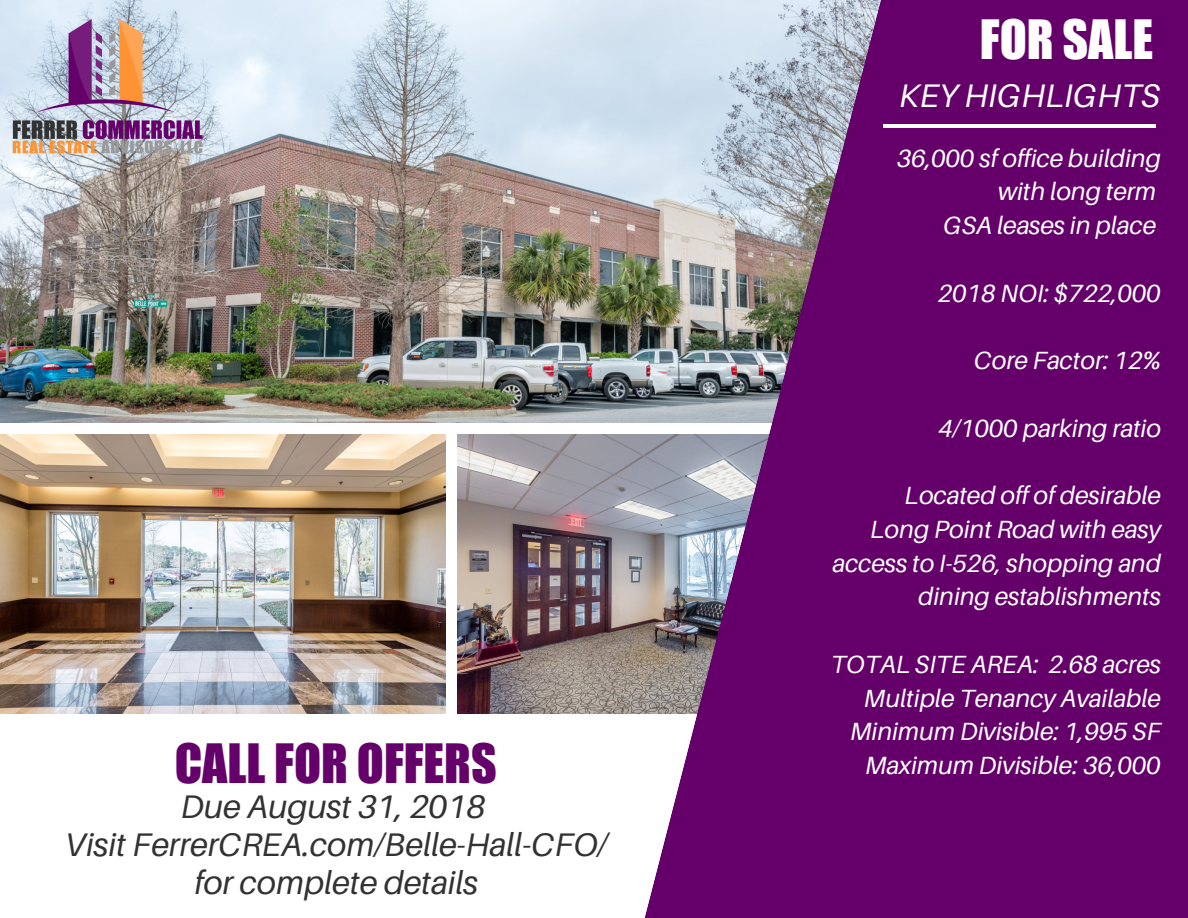
<style>
.page{position:relative;width:1188px;height:918px;background:#fff}
.page>*{position:absolute;margin:0;border:0;box-sizing:border-box;transform-origin:0 0}
.t1{font:49.8px "Impact";color:#65006b}
.t2{font:49.8px "Impact";color:#fff}
.t3{font:italic 32.7px/38.2px "Aileron";color:#323232;text-align:center}
.t4{font:italic 32.7px "Aileron";color:#fff}
.t5{font:italic 24.9px/33.8px "Aileron";color:#fff;text-align:right}
</style>
<div class="page">
<img style="left:0;top:0;width:645px;height:423px">
<img style="left:0;top:434px;width:446px;height:279px">
<img style="left:458px;top:434px;width:187px;height:279px">
<svg style="left:645px;top:0;width:543px;height:918px;background:#75287c"></svg>
<img style="left:12px;top:19px;width:190px;height:135px">
<hr style="left:883px;top:124px;width:22px;height:4px;background:#fff">
<hr style="left:1133px;top:124px;width:23px;height:4px;background:#fff">
<hr style="left:905px;top:124px;width:156px;height:4px;background:#fff">
<hr style="left:1061px;top:124px;width:73px;height:4px;background:#fff">
<h1 class="t1" style="left:175px;top:733px;width:324px">CALL FOR OFFERS</h1>
<h2 class="t3" style="left:65px;top:787px;width:544px">Due August 31, 2018<br>Visit FerrerCREA.com/Belle-Hall-CFO/ for complete details</h2>
<h1 class="t2" style="left:980px;top:8px;width:175px">FOR SALE</h1>
<h2 class="t4" style="left:899px;top:75px;width:262px">KEY HIGHLIGHTS</h2>
<p class="t5" style="left:897px;top:140px;width:266px">36,000 sf office building with long term<br>GSA leases in place</p>
<p class="t5" style="left:938px;top:275px;width:225px">2018 NOI: $722,000</p>
<p class="t5" style="left:974px;top:343px;width:189px">Core Factor: 12%</p>
<p class="t5" style="left:938px;top:410px;width:224px">4/1000 parking ratio</p>
<p class="t5" style="left:832px;top:478px;width:330px">Located off of desirable<br>Long Point Road with easy access to I-526, shopping and dining establishments</p>
<p class="t5" style="left:831px;top:647px;width:332px">TOTAL SITE AREA: 2.68 acres<br>Multiple Tenancy Available<br>Minimum Divisible: 1,995 SF</p>
<p class="t5" style="left:865px;top:748px;width:297px">Maximum Divisible: 36,000</p>
</div>
